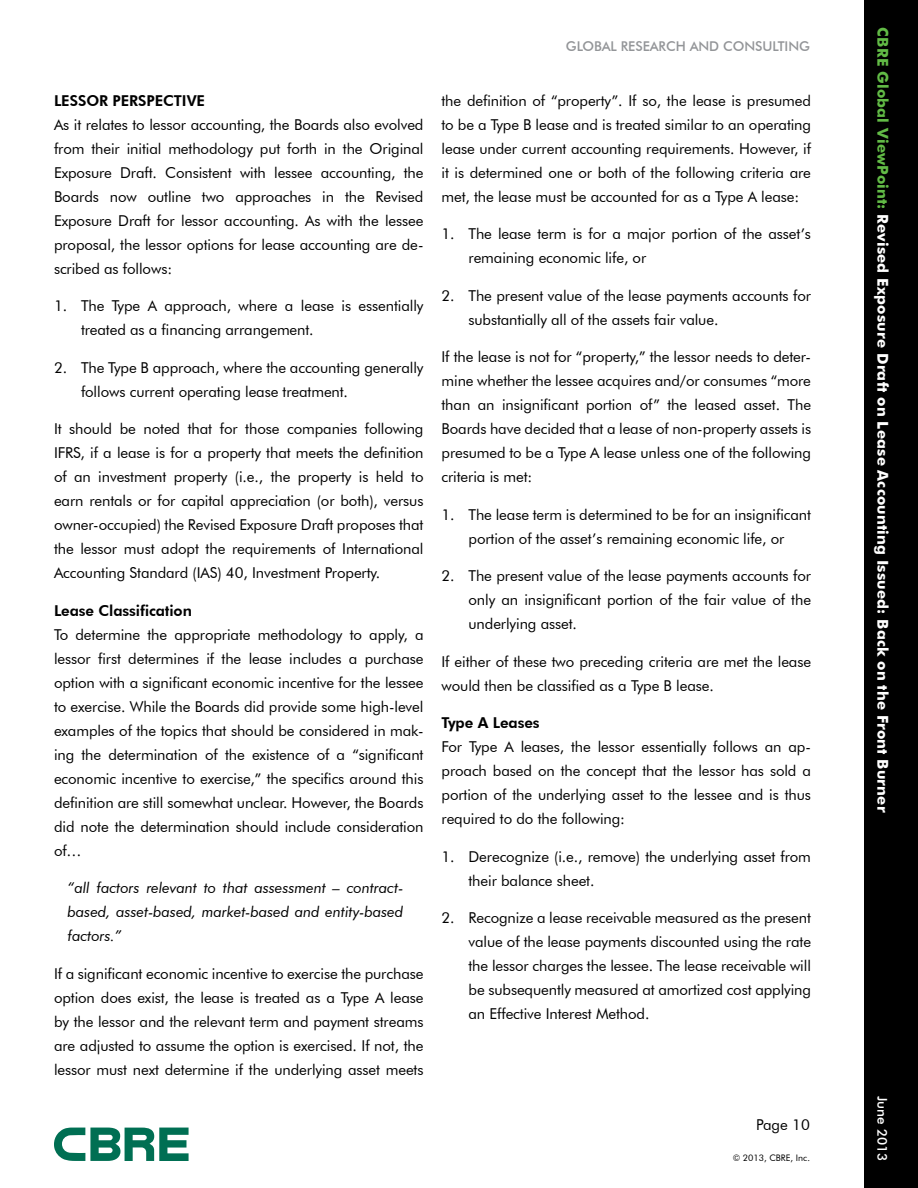
<style>
.page{position:relative;width:918px;height:1188px;background:#fff}
.page>*{position:absolute;margin:0;border:0;box-sizing:border-box;transform-origin:0 0}
.t1{font:15px/24px "Futura BT";letter-spacing:-.005em;color:#000;text-align:justify}
.t2{font:italic 15px/24px "Futura BT";letter-spacing:-.005em;color:#000;text-align:justify}
.t3{font:700 15px "Futura BT";letter-spacing:.01em;color:#fff}
.t4{font:800 15px "Futura BT";letter-spacing:-.005em;color:#000}
.t5{font:500 13.5px "Futura BT";letter-spacing:-.005em;color:#939598}
.t6{font:500 13.5px "Futura BT";color:#fff}
.t7{font:9px "Futura BT";color:#000}
.s1{color:#62bb46}
</style>
<div class="page">
<div style="left:864px;top:0;width:54px;height:1188px;background:#000"></div>
<svg style="left:54px;top:1128px;width:135px;height:33px"></svg>
<p class="t4" style="left:54px;top:91px;width:153px">LESSOR PERSPECTIVE</p>
<p class="t1" style="left:54px;top:112px;width:371px">As it relates to lessor accounting, the Boards also evolved from their initial methodology put forth in the Original Exposure Draft. Consistent with lessee accounting, the Boards now outline two approaches in the Revised Exposure Draft for lessor accounting. As with the lessee proposal, the lessor options for lease accounting are de&shy;scribed as follows:</p>
<p class="t1" style="left:81px;top:294px;width:344px;text-indent:-27px">1. The Type A approach, where a lease is essentially treated as a financing arrangement.</p>
<p class="t1" style="left:81px;top:355px;width:344px;text-indent:-27px">2. The Type B approach, where the accounting generally follows current operating lease treatment.</p>
<p class="t1" style="left:54px;top:417px;width:371px">It should be noted that for those companies following IFRS, if a lease is for a property that meets the definition of an investment property (i.e., the property is held to earn rentals or for capital appreciation (or both), versus owner-occupied) the Revised Exposure Draft proposes that the lessor must adopt the requirements of International Accounting Standard (IAS) 40, Investment Property.</p>
<p class="t4" style="left:54px;top:601px;width:139px">Lease Classification</p>
<p class="t1" style="left:54px;top:622px;width:371px">To determine the appropriate methodology to apply, a lessor first determines if the lease includes a purchase option with a significant economic incentive for the lessee to exercise. While the Boards did provide some high-level examples of the topics that should be considered in mak&shy;ing the determination of the existence of a “significant economic incentive to exercise,” the specifics around this definition are still somewhat unclear. However, the Boards did note the determination should include consideration of…</p>
<p class="t2" style="left:68px;top:876px;width:337px">“all factors relevant to that assessment – contract&shy;based, asset-based, market-based and entity-based factors.”</p>
<p class="t1" style="left:54px;top:961px;width:371px">If a significant economic incentive to exercise the purchase option does exist, the lease is treated as a Type A lease by the lessor and the relevant term and payment streams are adjusted to assume the option is exercised. If not, the lessor must next determine if the underlying asset meets</p>
<p class="t5" style="left:566px;top:38px;width:244px">GLOBAL RESEARCH AND CONSULTING</p>
<p class="t1" style="left:442px;top:88px;width:371px">the definition of “property”. If so, the lease is presumed to be a Type B lease and is treated similar to an operating lease under current accounting requirements. However, if it is determined one or both of the following criteria are met, the lease must be accounted for as a Type A lease:</p>
<p class="t1" style="left:469px;top:222px;width:344px;text-indent:-27px">1. The lease term is for a major portion of the asset’s remaining economic life, or</p>
<p class="t1" style="left:469px;top:283px;width:344px;text-indent:-27px">2. The present value of the lease payments accounts for substantially all of the assets fair value.</p>
<p class="t1" style="left:442px;top:345px;width:371px">If the lease is not for “property,” the lessor needs to deter&shy;mine whether the lessee acquires and/or consumes “more than an insignificant portion of” the leased asset. The Boards have decided that a lease of non-property assets is presumed to be a Type A lease unless one of the following criteria is met:</p>
<p class="t1" style="left:442px;top:502px;width:371px;text-align:center">1. The lease term is determined to be for an insignificant portion of the asset’s remaining economic life, or</p>
<p class="t1" style="left:469px;top:564px;width:344px;text-indent:-27px">2. The present value of the lease payments accounts for only an insignificant portion of the fair value of the underlying asset.</p>
<p class="t1" style="left:442px;top:649px;width:371px">If either of these two preceding criteria are met the lease would then be classified as a Type B lease.</p>
<p class="t4" style="left:442px;top:714px;width:100px">Type A Leases</p>
<p class="t1" style="left:442px;top:735px;width:371px">For Type A leases, the lessor essentially follows an ap&shy;proach based on the concept that the lessor has sold a portion of the underlying asset to the lessee and is thus required to do the following:</p>
<p class="t1" style="left:469px;top:844px;width:344px;text-indent:-27px">1. Derecognize (i.e., remove) the underlying asset from their balance sheet.</p>
<p class="t1" style="left:469px;top:906px;width:344px;text-indent:-27px">2. Recognize a lease receivable measured as the present value of the lease payments discounted using the rate the lessor charges the lessee. The lease receivable will be subsequently measured at amortized cost applying an Effective Interest Method.</p>
<p class="t1" style="left:756px;top:1113px;width:55px">Page 10</p>
<p class="t7" style="left:733px;top:1153px;width:79px">© 2013, CBRE, Inc.</p>
<p class="t3" style="left:892px;top:27px;width:786px;rotate:90deg"><span class="s1">CBRE Global ViewPoint:</span> Revised Exposure Draft on Lease Accounting Issued: Back on the Front Burner</p>
<p class="t6" style="left:891px;top:1096px;width:67px;rotate:90deg">JUNE 2013</p>
</div>
